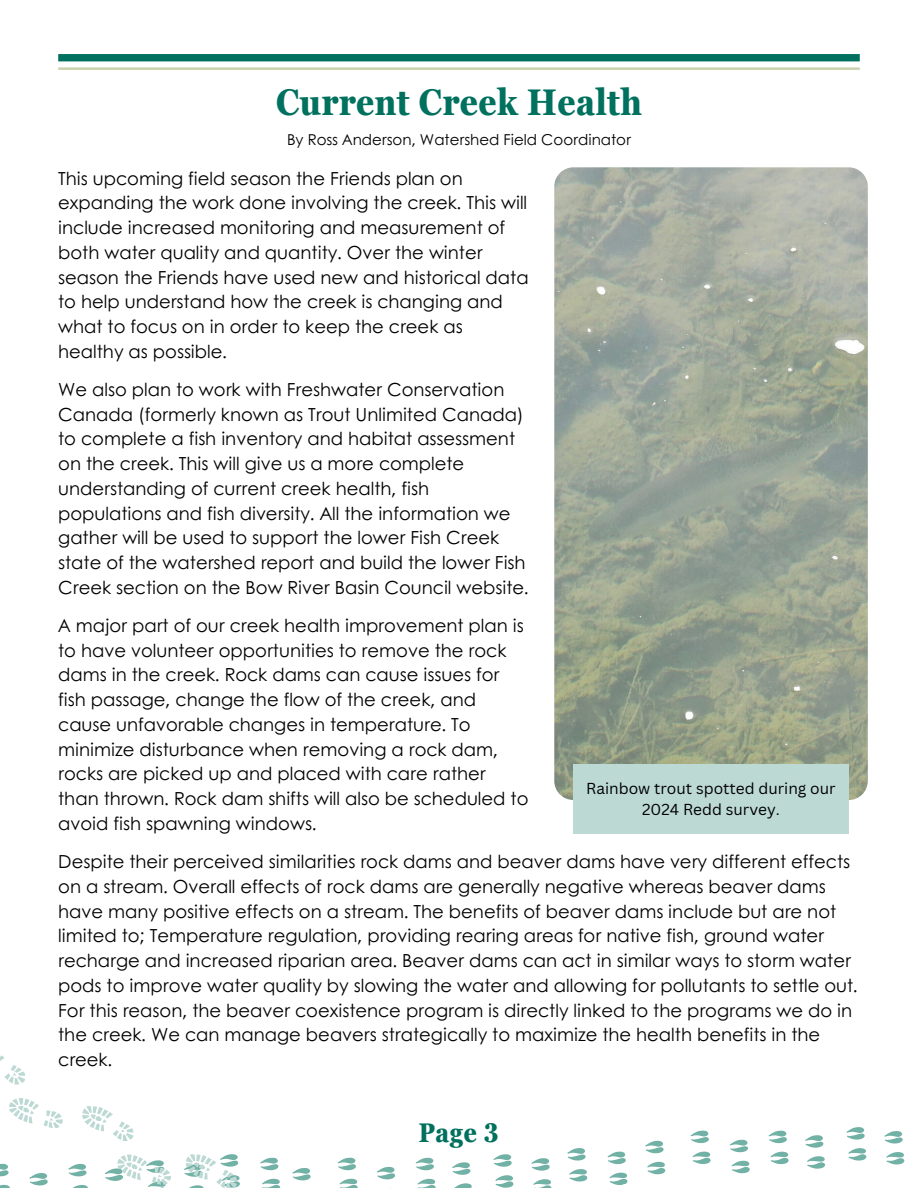
<style>
.page{position:relative;width:918px;height:1188px;background:#fff}
.page>*{position:absolute;margin:0;border:0;box-sizing:border-box;transform-origin:0 0}
.t1{font:700 condensed 37.05px "Georgia Pro";color:#00715e}
.t2{font:700 condensed 27px "Georgia Pro";color:#00715e}
.t3{font:18px/24.8px "Century Gothic";color:#000}
.t4{font:15.45px/21.3px "Canva Sans";color:#000;text-align:center}
.t5{font:15px "Century Gothic";color:#000}
</style>
<div class="page">
<div style="left:58px;top:54px;width:802px;height:7px;background:#00715e"></div>
<hr style="left:58px;top:67px;width:802px;height:3px;background:#c8d2ad">
<img style="left:554px;top:167px;width:314px;height:633px;border-radius:19px">
<svg style="left:607px;top:1151px;width:21px;height:34px"></svg>
<svg style="left:567px;top:1148px;width:21px;height:34px"></svg>
<svg style="left:531px;top:1158px;width:21px;height:30px"></svg>
<svg style="left:493px;top:1154px;width:21px;height:34px"></svg>
<svg style="left:452px;top:1162px;width:20px;height:26px"></svg>
<svg style="left:415px;top:1157px;width:21px;height:31px"></svg>
<svg style="left:377px;top:1166px;width:18px;height:22px"></svg>
<svg style="left:337px;top:1157px;width:21px;height:31px"></svg>
<svg style="left:292px;top:1168px;width:19px;height:13px"></svg>
<svg style="left:260px;top:1157px;width:21px;height:31px"></svg>
<svg style="left:68px;top:1164px;width:20px;height:24px"></svg>
<svg style="left:29px;top:1173px;width:19px;height:13px"></svg>
<svg style="left:0;top:1163px;width:10px;height:25px"></svg>
<svg style="left:884px;top:1131px;width:21px;height:34px"></svg>
<svg style="left:846px;top:1127px;width:21px;height:34px"></svg>
<svg style="left:805px;top:1135px;width:20px;height:34px"></svg>
<svg style="left:768px;top:1130px;width:21px;height:35px"></svg>
<svg style="left:729px;top:1139px;width:21px;height:35px"></svg>
<svg style="left:690px;top:1130px;width:21px;height:34px"></svg>
<svg style="left:645px;top:1140px;width:21px;height:35px"></svg>
<svg style="left:184px;top:1154px;width:56px;height:34px"></svg>
<svg style="left:82px;top:1106px;width:52px;height:35px"></svg>
<svg style="left:104px;top:1154px;width:67px;height:34px"></svg>
<svg style="left:0;top:1055px;width:25px;height:30px"></svg>
<svg style="left:9px;top:1098px;width:54px;height:31px"></svg>
<div style="left:573px;top:764px;width:276px;height:70px;background:#bcd9d4"></div>
<p class="t1" style="left:276px;top:81px;width:368px">Current Creek Health</p>
<h3 class="t5" style="left:287px;top:129px;width:345px">By Ross Anderson, Watershed Field Coordinator</h3>
<h3 class="t3" style="left:58px;top:165px;width:472px">This upcoming field season the Friends plan on expanding the work done involving the creek. This will include increased monitoring and measurement of both water quality and quantity. Over the winter season the Friends have used new and historical data to help understand how the creek is changing and what to focus on in order to keep the creek as healthy as possible.</h3>
<h3 class="t3" style="left:58px;top:376px;width:472px">We also plan to work with Freshwater Conservation Canada (formerly known as Trout Unlimited Canada) to complete a fish inventory and habitat assessment on the creek. This will give us a more complete understanding of current creek health, fish populations and fish diversity. All the information we gather will be used to support the lower Fish Creek state of the watershed report and build the lower Fish Creek section on the Bow River Basin Council website.</h3>
<p class="t3" style="left:58px;top:612px;width:472px">A major part of our creek health improvement plan is to have volunteer opportunities to remove the rock dams in the creek. Rock dams can cause issues for fish passage, change the flow of the creek, and cause unfavorable changes in temperature. To minimize disturbance when removing a rock dam, rocks are picked up and placed with care rather than thrown. Rock dam shifts will also be scheduled to avoid fish spawning windows.</p>
<p class="t3" style="left:58px;top:848px;width:801px">Despite their perceived similarities rock dams and beaver dams have very different effects on a stream. Overall effects of rock dams are generally negative whereas beaver dams have many positive effects on a stream. The benefits of beaver dams include but are not limited to; Temperature regulation, providing rearing areas for native fish, ground water recharge and increased riparian area. Beaver dams can act in similar ways to storm water pods to improve water quality by slowing the water and allowing for pollutants to settle out.<br>For this reason, the beaver coexistence program is directly linked to the programs we do in the creek. We can manage beavers strategically to maximize the health benefits in the creek.</p>
<p class="t4" style="left:586px;top:777px;width:251px">Rainbow trout spotted during our<br>2024 Redd survey.</p>
<h1 class="t2" style="left:418px;top:1118px;width:82px">Page 3</h1>
</div>
